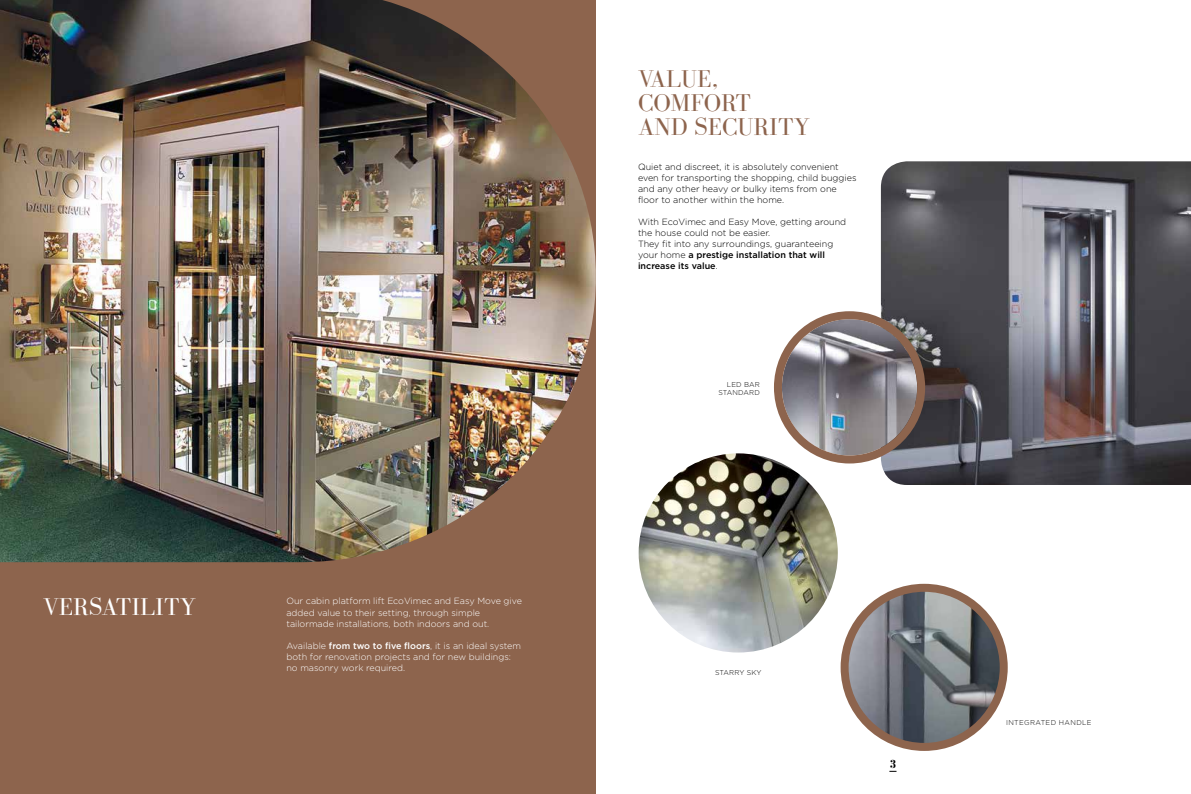
<style>
.page{position:relative;width:1191px;height:794px;background:#fff}
.page>*{position:absolute;margin:0;border:0;box-sizing:border-box;transform-origin:0 0}
.t1{font:25px/24px "Bodoni FLF";color:#8d644d}
.t2{font:25px "Bodoni FLF";color:#fff}
.t3{font:700 12px "Bodoni FLF";color:#000}
.t4{font:300 9px/11px "Gotham HTF";color:#000}
.t5{font:300 9px/11px "Gotham HTF";color:#fff}
.t6{font:300 7px/8px "Gotham HTF";letter-spacing:.02em;color:#000;text-align:right}
.t7{font:300 7px "Gotham HTF";letter-spacing:.05em;color:#000}
.s1{font-weight:500}
</style>
<div class="page">
<img style="left:881px;top:161px;width:310px;height:324px">
<div style="left:0;top:0;width:595px;height:794px;background:#8d644d"></div>
<img style="left:0;top:0;width:596px;height:562px">
<img style="left:638px;top:453px;width:199px;height:199px;border-radius:100px">
<img style="left:844px;top:588px;width:159px;height:159px;border-radius:80px">
<div style="left:840px;top:584px;width:167px;height:167px;border:8px solid #8d644d;border-radius:50%"></div>
<img style="left:782px;top:319px;width:135px;height:136px">
<div style="left:774px;top:311px;width:151px;height:152px;border:8px solid #8d644d;border-radius:50%"></div>
<h1 class="t2" style="left:43px;top:593px;width:155px">VERSATILITY</h1>
<p class="t5" style="left:286px;top:595px;width:237px">Our cabin platform lift EcoVimec and Easy Move give added value to their setting, through simple tailormade installations, both indoors and out.</p>
<p class="t5" style="left:286px;top:639px;width:236px">Available <span class="s1">from two to five floors</span>, it is an ideal system both for renovation projects and for new buildings: no masonry work required.</p>
<h1 class="t1" style="left:638px;top:67px;width:173px">VALUE,<br>COMFORT<br>AND SECURITY</h1>
<p class="t4" style="left:638px;top:161px;width:220px">Quiet and discreet, it is absolutely convenient even for transporting the shopping, child buggies and any other heavy or bulky items from one floor to another within the home.</p>
<p class="t4" style="left:638px;top:216px;width:210px">With EcoVimec and Easy Move, getting around the house could not be easier.<br>They fit into any surroundings, guaranteeing your home <span class="s1">a prestige installation that will increase its value</span>.</p>
<p class="t6" style="left:718px;top:380px;width:43px">LED BAR<br>STANDARD</p>
<p class="t6" style="left:715px;top:668px;width:48px">STARRY SKY</p>
<h2 class="t3" style="left:889px;top:758px;width:9px">3</h2>
<p class="t7" style="left:1006px;top:719px;width:87px">INTEGRATED HANDLE</p>
</div>
